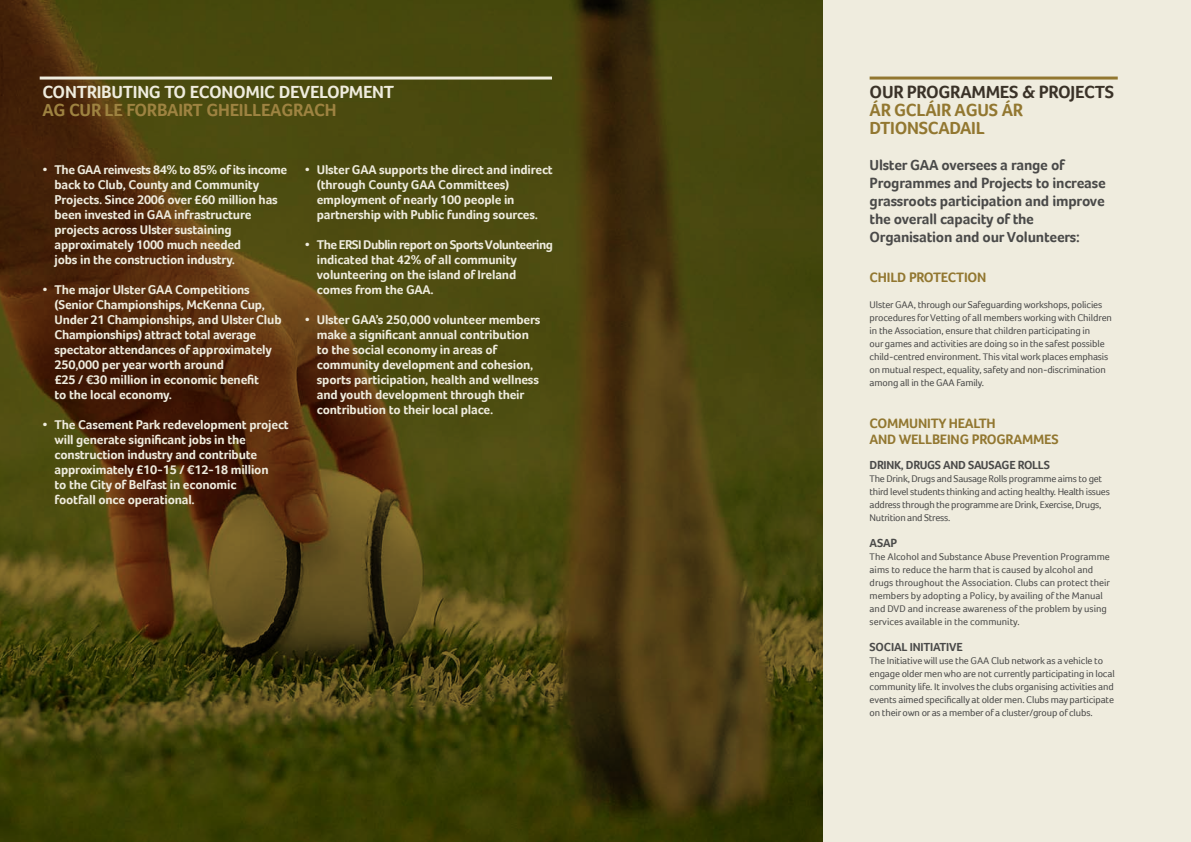
<style>
.page{position:relative;width:1191px;height:842px;background:#fff}
.page>*{position:absolute;margin:0;border:0;box-sizing:border-box;transform-origin:0 0}
.t1{font:700 18px "Foco";letter-spacing:-.015em;color:#efecde}
.t2{font:700 18px "Foco";letter-spacing:-.015em;color:#9e8341}
.t3{font:700 18px/18px "Foco";letter-spacing:-.015em;color:#927730}
.t4{font:700 18px "Foco";letter-spacing:-.015em;color:#3a3228}
.t5{font:700 15px/18px "Foco";letter-spacing:-.015em;color:#4a4a49}
.t6{font:700 14px/16px "Foco";letter-spacing:-.015em;color:#927730}
.t7{font:700 13px/15px "Foco";letter-spacing:-.015em;color:#efecde}
.t8{font:700 12px "Foco";letter-spacing:-.025em;color:#4a4a49}
.t9{font:10px/13px "Foco";letter-spacing:-.015em;color:#4a4a49}
</style>
<div class="page">
<div style="left:821px;top:0;width:370px;height:842px;background:#efecde"></div>
<img style="left:0;top:0;width:822px;height:842px">
<hr style="left:40px;top:77px;width:512px;height:3px;background:#efecde">
<hr style="left:869px;top:77px;width:248px;height:3px;background:#927730">
<h1 class="t1" style="left:43px;top:81px;width:353px">CONTRIBUTING TO ECONOMIC DEVELOPMENT</h1>
<h1 class="t2" style="left:43px;top:99px;width:296px">AG CUR LE FORBAIRT GHEILLEAGRACH</h1>
<p class="t7" style="left:55px;top:162px;width:234px;text-indent:-12px">• The GAA reinvests 84% to 85% of its income back to Club, County and Community Projects. Since 2006 over £60 million has been invested in GAA infrastructure projects across Ulster sustaining approximately 1000 much needed<br>jobs in the construction industry.</p>
<p class="t7" style="left:55px;top:282px;width:229px;text-indent:-12px">• The major Ulster GAA Competitions (Senior Championships, McKenna Cup, Under 21 Championships, and Ulster Club Championships) attract total average spectator attendances of approximately 250,000 per year worth around<br>£25 / €30 million in economic benefit<br>to the local economy.</p>
<p class="t7" style="left:55px;top:417px;width:236px;text-indent:-12px">• The Casement Park redevelopment project will generate significant jobs in the construction industry and contribute approximately £10-15 / €12-18 million<br>to the City of Belfast in economic<br>footfall once operational.</p>
<p class="t7" style="left:317px;top:162px;width:237px;text-indent:-12px">• Ulster GAA supports the direct and indirect (through County GAA Committees) employment of nearly 100 people in partnership with Public funding sources.</p>
<p class="t7" style="left:317px;top:237px;width:238px;text-indent:-12px">• The ERSI Dublin report on Sports Volunteering indicated that 42% of all community volunteering on the island of Ireland comes from the GAA.</p>
<p class="t7" style="left:317px;top:312px;width:225px;text-indent:-12px">• Ulster GAA’s 250,000 volunteer members make a significant annual contribution to the social economy in areas of community development and cohesion, sports participation, health and wellness and youth development through their contribution to their local place.</p>
<h1 class="t4" style="left:869px;top:81px;width:246px">OUR PROGRAMMES &amp; PROJECTS</h1>
<h1 class="t3" style="left:869px;top:101px;width:155px">ÁR GCLÁIR AGUS ÁR<br>DTIONSCADAIL</h1>
<p class="t5" style="left:869px;top:156px;width:238px">Ulster GAA oversees a range of Programmes and Projects to increase grassroots participation and improve the overall capacity of the Organisation and our Volunteers:</p>
<p class="t6" style="left:869px;top:269px;width:118px">CHILD PROTECTION</p>
<p class="t9" style="left:869px;top:298px;width:244px">Ulster GAA, through our Safeguarding workshops, policies procedures for Vetting of all members working with Children in the Association, ensure that children participating in<br>our games and activities are doing so in the safest possible child-centred environment. This vital work places emphasis on mutual respect, equality, safety and non-discrimination among all in the GAA Family.</p>
<p class="t6" style="left:869px;top:415px;width:190px">COMMUNITY HEALTH<br>AND WELLBEING PROGRAMMES</p>
<p class="t8" style="left:869px;top:458px;width:182px">DRINK, DRUGS AND SAUSAGE ROLLS</p>
<p class="t9" style="left:869px;top:472px;width:242px">The Drink, Drugs and Sausage Rolls programme aims to get third level students thinking and acting healthy. Health issues address through the programme are Drink, Exercise, Drugs, Nutrition and Stress.</p>
<p class="t8" style="left:869px;top:536px;width:29px">ASAP</p>
<p class="t9" style="left:869px;top:550px;width:242px">The Alcohol and Substance Abuse Prevention Programme aims to reduce the harm that is caused by alcohol and drugs throughout the Association. Clubs can protect their members by adopting a Policy, by availing of the Manual and DVD and increase awareness of the problem by using services available in the community.</p>
<p class="t8" style="left:869px;top:640px;width:95px">SOCIAL INITIATIVE</p>
<p class="t9" style="left:869px;top:654px;width:247px">The Initiative will use the GAA Club network as a vehicle to engage older men who are not currently participating in local community life. It involves the clubs organising activities and events aimed specifically at older men. Clubs may participate on their own or as a member of a cluster/group of clubs.</p>
</div>
